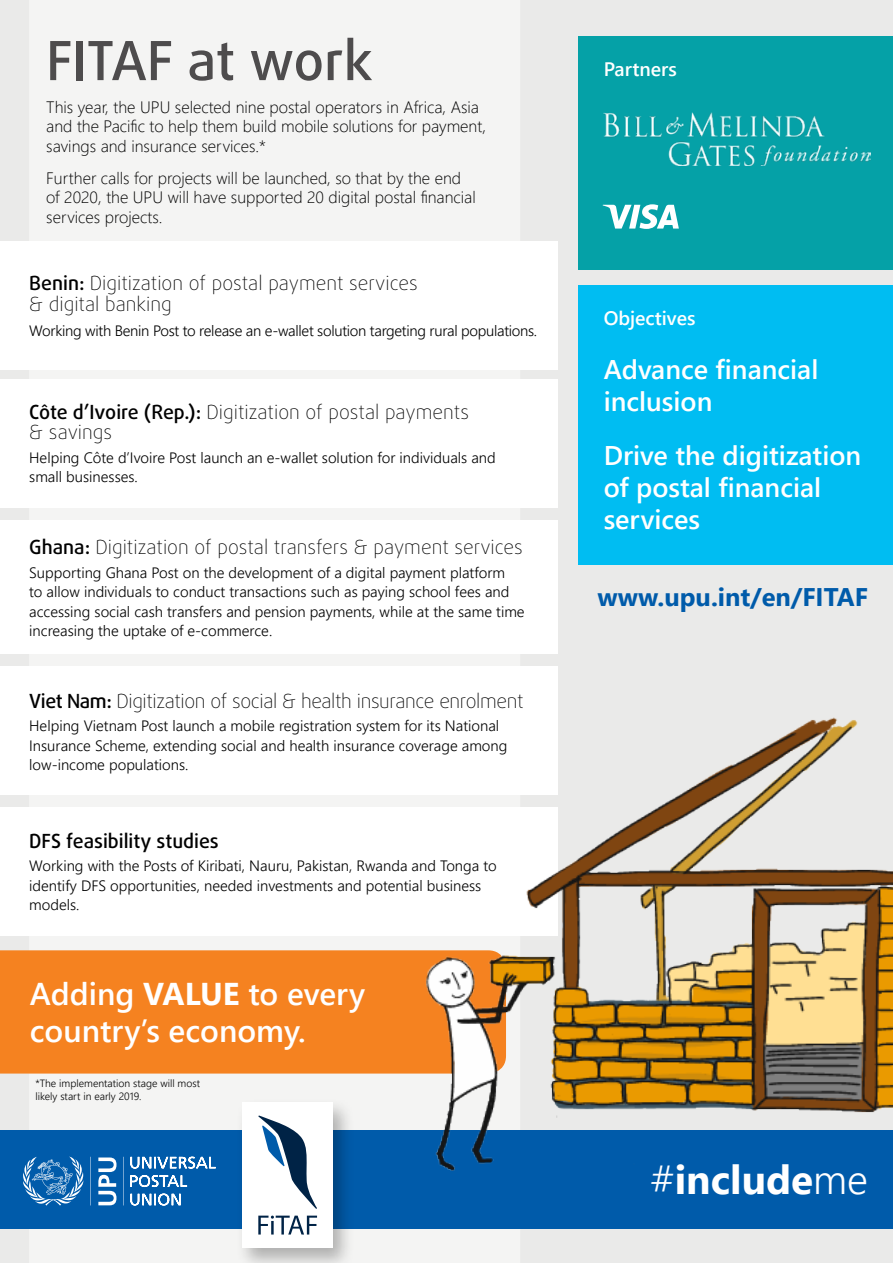
<style>
.page{position:relative;width:893px;height:1263px;background:#f4f4f3}
.page>*{position:absolute;margin:0;border:0;box-sizing:border-box;transform-origin:0 0}
.t1{font:500 54px "Daxline Pro";color:#4e4c4d}
.t2{font:700 40.5px "Segoe UI";color:#fff}
.t3{font:600 31.5px/37.8px "Segoe UI";color:#fff}
.t4{font:600 27px/32.4px "Segoe UI";color:#fff}
.t5{font:700 25.5px "Segoe UI";color:#005baa}
.t6{font:100 19.5px/21px "Daxline Pro";color:#000}
.t7{font:100 19.5px "Daxline Pro";letter-spacing:-.02em;color:#000}
.t8{font:500 19.5px "Daxline Pro";color:#000}
.t9{font:600 19.5px "Segoe UI";color:#fff}
.t10{font:300 16.5px/19.5px "Segoe UI";color:#000}
.t11{font:300 15px/19.5px "Segoe UI";color:#000}
.t12{font:300 15px "Segoe UI";letter-spacing:-.02em;color:#000}
.t13{font:300 10.5px/12.6px "Segoe UI";color:#000}
.s1{font-weight:500}
.s2{font-weight:700}
.s3{font-weight:300}
</style>
<div class="page">
<div style="left:0;top:241px;width:557px;height:128px;background:#fff"></div>
<div style="left:0;top:520px;width:557px;height:134px;background:#fff"></div>
<div style="left:0;top:379px;width:557px;height:128px;background:#fff"></div>
<div style="left:0;top:667px;width:557px;height:128px;background:#fff"></div>
<div style="left:0;top:807px;width:557px;height:129px;background:#fff"></div>
<div style="left:578px;top:285px;width:315px;height:279px;background:#00bdf2"></div>
<div style="left:578px;top:37px;width:315px;height:233px;background:#05a1a7"></div>
<div style="left:0;top:950px;width:410px;height:123px;background:#f58220"></div>
<div style="left:0;top:1130px;width:893px;height:98px;background:#005baa"></div>
<svg style="left:23px;top:1156px;width:193px;height:49px"></svg>
<div style="left:236px;top:1098px;width:119px;height:165px;background:#000;opacity:.28"></div>
<div style="left:243px;top:1102px;width:90px;height:146px;background:#fff"></div>
<svg style="left:258px;top:1115px;width:59px;height:94px"></svg>
<svg style="left:258px;top:1215px;width:59px;height:19px"></svg>
<img style="left:410px;top:717px;width:483px;height:454px">
<img style="left:604px;top:112px;width:266px;height:54px">
<svg style="left:603px;top:204px;width:76px;height:25px"></svg>
<h1 class="t1" style="left:46px;top:25px;width:328px">FITAF at work</h1>
<p class="t10" style="left:46px;top:96px;width:441px">This year, the UPU selected nine postal operators in Africa, Asia and the Pacific to help them build mobile solutions for payment, savings and insurance services.*</p>
<p class="t10" style="left:46px;top:167px;width:431px">Further calls for projects will be launched, so that by the end of 2020, the UPU will have supported 20 digital postal financial services projects.</p>
<h3 class="t6" style="left:29px;top:272px;width:390px"><span class="s1">Benin:</span> Digitization of postal payment services &amp; digital banking</h3>
<p class="t12" style="left:29px;top:317px;width:509px">Working with Benin Post to release an e-wallet solution targeting rural populations.</p>
<h3 class="t6" style="left:29px;top:403px;width:441px;line-height:19.5px"><span class="s1">Côte d’Ivoire (Rep.):</span> Digitization of postal payments &amp; savings</h3>
<p class="t11" style="left:29px;top:446px;width:468px">Helping Côte d’Ivoire Post launch an e-wallet solution for individuals and small businesses.</p>
<h3 class="t6" style="left:29px;top:537px;width:495px"><span class="s1">Ghana:</span> Digitization of postal transfers &amp; payment services</h3>
<p class="t11" style="left:29px;top:561px;width:497px">Supporting Ghana Post on the development of a digital payment platform<br>to allow individuals to conduct transactions such as paying school fees and accessing social cash transfers and pension payments, while at the same time increasing the uptake of e-commerce.</p>
<h3 class="t7" style="left:29px;top:688px;width:496px"><span class="s1">Viet Nam:</span> Digitization of social &amp; health insurance enrolment</h3>
<p class="t11" style="left:29px;top:715px;width:480px">Helping Vietnam Post launch a mobile registration system for its National<br>Insurance Scheme, extending social and health insurance coverage among low-income populations.</p>
<h3 class="t8" style="left:29px;top:828px;width:191px">DFS feasibility studies</h3>
<p class="t11" style="left:29px;top:855px;width:469px">Working with the Posts of Kiribati, Nauru, Pakistan, Rwanda and Tonga to identify DFS opportunities, needed investments and potential business models.</p>
<h3 class="t3" style="left:30px;top:972px;width:337px">Adding <span class="s2">VALUE</span> to every country’s economy.</h3>
<p class="t13" style="left:35px;top:1076px;width:166px">*The implementation stage will most likely start in early 2019.</p>
<h3 class="t9" style="left:604px;top:51px;width:75px">Partners</h3>
<h3 class="t9" style="left:604px;top:300px;width:93px">Objectives</h3>
<h3 class="t4" style="left:604px;top:351px;width:216px">Advance financial inclusion</h3>
<h3 class="t4" style="left:604px;top:437px;width:259px">Drive the digitization of postal financial services</h3>
<h3 class="t5" style="left:597px;top:572px;width:272px">www.upu.int/en/FITAF</h3>
<h2 class="t2" style="left:650px;top:1141px;width:219px"><span class="s3">#</span>include<span class="s3">me</span></h2>
</div>
